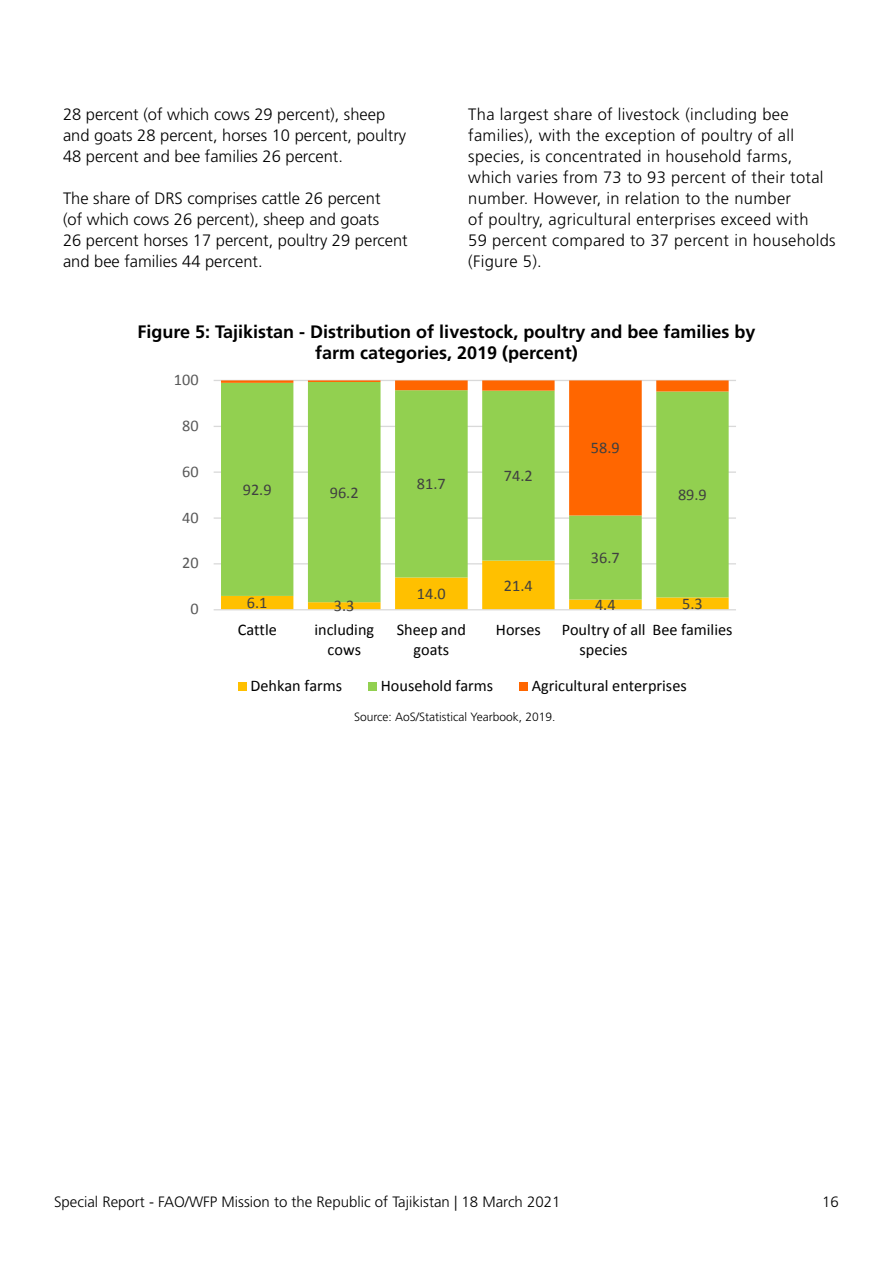
<style>
.page{position:relative;width:893px;height:1263px;background:#fff}
.page>*{position:absolute;margin:0;border:0;box-sizing:border-box;transform-origin:0 0}
.t1{font:700 18px/21px "Frutiger LT Std";color:#000;text-align:center}
.t2{font:300 16.5px/21px "Frutiger LT Std";letter-spacing:.02em;color:#000}
.t3{font:300 16.5px/21px "Frutiger LT Std";color:#000}
.t4{font:16.2px/19.8px "Calibri";color:#000;text-align:center}
.t5{font:16.2px "Calibri";color:#404040}
.t6{font:16.2px "Calibri";color:#595959}
.t7{font:300 15px "Frutiger LT Std";color:#000}
.t8{font:300 12px "Frutiger LT Std";color:#000}
</style>
<div class="page">
<hr style="left:214px;top:563px;width:522px;height:1px;background:#d9d9d9">
<hr style="left:214px;top:517px;width:522px;height:2px;background:#d9d9d9">
<hr style="left:214px;top:471px;width:522px;height:2px;background:#d9d9d9">
<hr style="left:214px;top:426px;width:522px;height:1px;background:#d9d9d9">
<hr style="left:214px;top:380px;width:522px;height:1px;background:#d9d9d9">
<svg style="left:221px;top:602px;width:508px;height:7px;background:#fec925"></svg>
<svg style="left:221px;top:515px;width:508px;height:87px;background:#afd45f"></svg>
<svg style="left:221px;top:380px;width:508px;height:135px;background:#b5c35b"></svg>
<hr style="left:214px;top:609px;width:522px;height:1px;background:#d9d9d9">
<div style="left:238px;top:682px;width:9px;height:9px;background:#ffc000"></div>
<div style="left:368px;top:682px;width:9px;height:9px;background:#92d050"></div>
<div style="left:519px;top:682px;width:9px;height:9px;background:#f60"></div>
<p class="t3" style="left:63px;top:104px;width:345px">28 percent (of which cows 29 percent), sheep and goats 28 percent, horses 10 percent, poultry<br>48 percent and bee families 26 percent.</p>
<p class="t3" style="left:63px;top:188px;width:346px">The share of DRS comprises cattle 26 percent<br>(of which cows 26 percent), sheep and goats<br>26 percent horses 17 percent, poultry 29 percent and bee families 44 percent.</p>
<p class="t2" style="left:468px;top:104px;width:369px">Tha largest share of livestock (including bee families), with the exception of poultry of all species, is concentrated in household farms, which varies from 73 to 93 percent of their total number. However, in relation to the number<br>of poultry, agricultural enterprises exceed with<br>59 percent compared to 37 percent in households (Figure 5).</p>
<p class="t1" style="left:138px;top:321px;width:619px">Figure 5: Tajikistan - Distribution of livestock, poultry and bee families by farm categories, 2019 (percent)</p>
<p class="t6" style="left:174px;top:370px;width:26px">100</p>
<p class="t6" style="left:182px;top:415px;width:18px">80</p>
<p class="t6" style="left:182px;top:461px;width:18px">60</p>
<p class="t6" style="left:182px;top:507px;width:18px">40</p>
<p class="t6" style="left:182px;top:553px;width:18px">20</p>
<p class="t6" style="left:190px;top:599px;width:10px">0</p>
<p class="t5" style="left:243px;top:479px;width:30px">92.9</p>
<p class="t5" style="left:330px;top:482px;width:30px">96.2</p>
<p class="t5" style="left:247px;top:593px;width:22px">6.1</p>
<p class="t5" style="left:334px;top:596px;width:22px">3.3</p>
<p class="t5" style="left:417px;top:474px;width:30px">81.7</p>
<p class="t5" style="left:417px;top:584px;width:30px">14.0</p>
<p class="t5" style="left:504px;top:466px;width:30px">74.2</p>
<p class="t5" style="left:504px;top:575px;width:30px">21.4</p>
<p class="t5" style="left:591px;top:438px;width:30px">58.9</p>
<p class="t5" style="left:591px;top:547px;width:30px">36.7</p>
<p class="t5" style="left:678px;top:484px;width:30px">89.9</p>
<p class="t5" style="left:595px;top:595px;width:22px">4.4</p>
<p class="t5" style="left:682px;top:594px;width:22px">5.3</p>
<p class="t4" style="left:238px;top:619px;width:41px">Cattle</p>
<p class="t4" style="left:314px;top:619px;width:61px">including cows</p>
<p class="t4" style="left:397px;top:619px;width:71px">Sheep and goats</p>
<p class="t4" style="left:496px;top:619px;width:47px">Horses</p>
<p class="t4" style="left:580px;top:619px;width:154px;text-align:left;text-indent:-18px">Poultry of all Bee families species</p>
<p class="t4" style="left:250px;top:675px;width:93px">Dehkan farms</p>
<p class="t4" style="left:381px;top:675px;width:114px">Household farms</p>
<p class="t4" style="left:532px;top:675px;width:157px">Agricultural enterprises</p>
<p class="t8" style="left:354px;top:710px;width:203px">Source: AoS/Statistical Yearbook, 2019.</p>
<p class="t7" style="left:54px;top:1193px;width:508px">Special Report - FAO/WFP Mission to the Republic of Tajikistan | 18 March 2021</p>
<p class="t7" style="left:822px;top:1193px;width:18px">16</p>
</div>
